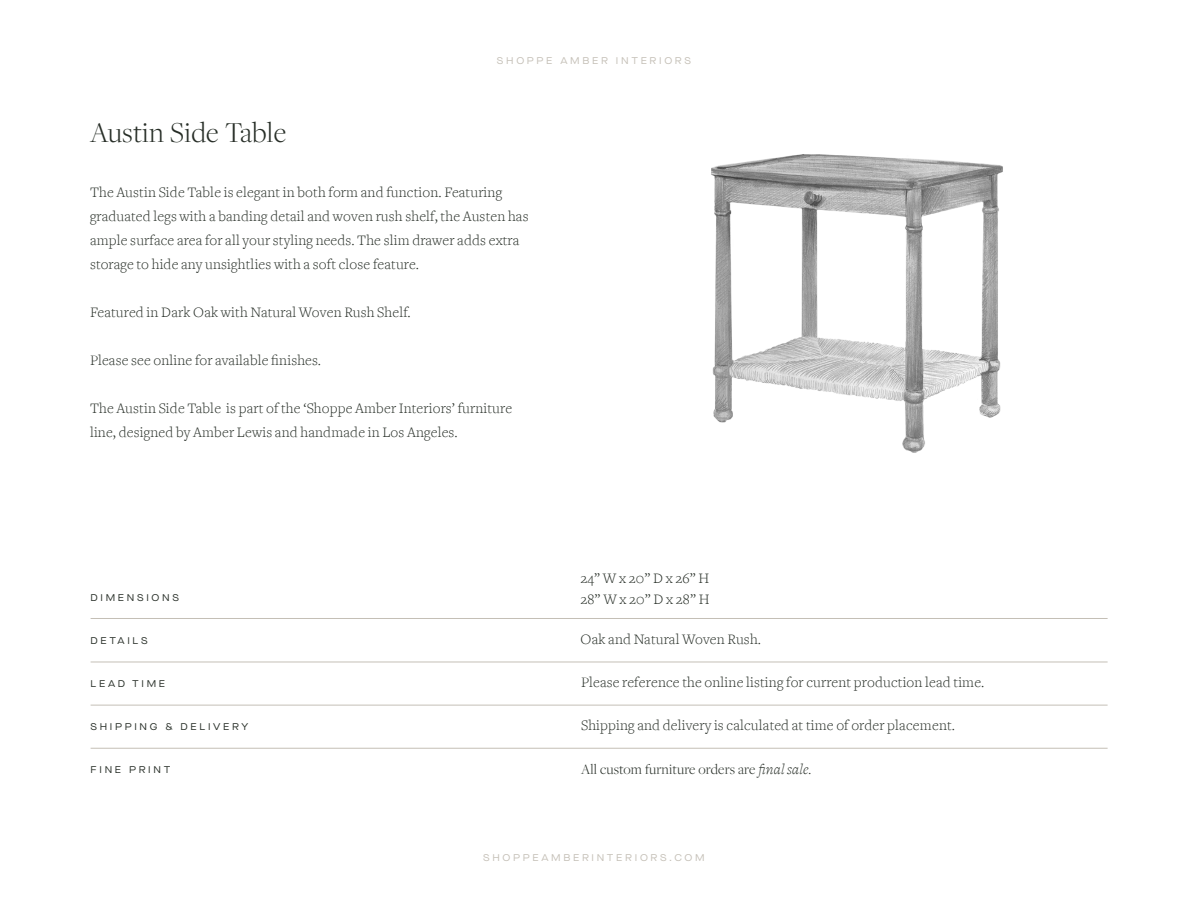
<style>
.page{position:relative;width:1188px;height:918px;background:#fff}
.page>*{position:absolute;margin:0;border:0;box-sizing:border-box;transform-origin:0 0}
.t1{font:300 30px "Freight Disp Pro";letter-spacing:.01em;color:#262d26}
.t2{font:300 15px/24px "Freight Text";letter-spacing:.01em;color:#262d26}
.t3{font:300 15px "Freight Disp Pro";letter-spacing:.01em;color:#262d26}
.t4{font:9.75px "Maison Neue Extended";letter-spacing:.275em;color:#262d26}
.t5{font:9.75px "Maison Neue Extended";letter-spacing:.275em;color:#c4bfb6}
.s1{font-family:"Freight Text";font-style:italic}
</style>
<div class="page">
<img style="left:711px;top:154px;width:292px;height:299px">
<hr style="left:91px;top:618px;width:1017px;height:1px;background:#c4bfb6">
<hr style="left:91px;top:662px;width:1017px;height:1px;background:#c4bfb6">
<hr style="left:91px;top:705px;width:1017px;height:1px;background:#c4bfb6">
<hr style="left:91px;top:748px;width:1017px;height:1px;background:#c4bfb6">
<p class="t1" style="left:90px;top:113px;width:198px">Austin Side Table</p>
<p class="t5" style="left:497px;top:55px;width:196px">SHOPPE AMBER INTERIORS</p>
<p class="t2" style="left:90px;top:180px;width:440px">The Austin Side Table is elegant in both form and function. Featuring graduated legs with a banding detail and woven rush shelf, the Austen has ample surface area for all your styling needs. The slim drawer adds extra storage to hide any unsightlies with a soft close feature.</p>
<p class="t2" style="left:90px;top:300px;width:322px">Featured in Dark Oak with Natural Woven Rush Shelf.</p>
<p class="t2" style="left:90px;top:348px;width:233px">Please see online for available finishes.</p>
<p class="t2" style="left:90px;top:396px;width:424px">The Austin Side Table is part of the ‘Shoppe Amber Interiors’ furniture line, designed by Amber Lewis and handmade in Los Angeles.</p>
<p class="t2" style="left:580px;top:566px;width:130px">24” W x 20” D x 26” H</p>
<p class="t2" style="left:580px;top:587px;width:131px">28” W x 20” D x 28” H</p>
<p class="t2" style="left:580px;top:628px;width:182px">Oak and Natural Woven Rush.</p>
<p class="t4" style="left:91px;top:591px;width:90px">DIMENSIONS</p>
<p class="t4" style="left:91px;top:634px;width:59px">DETAILS</p>
<p class="t4" style="left:91px;top:677px;width:76px">LEAD TIME</p>
<p class="t2" style="left:581px;top:671px;width:405px">Please reference the online listing for current production lead time.</p>
<p class="t4" style="left:91px;top:720px;width:159px">SHIPPING &amp; DELIVERY</p>
<p class="t2" style="left:581px;top:714px;width:375px">Shipping and delivery is calculated at time of order placement.</p>
<p class="t4" style="left:91px;top:764px;width:81px">FINE PRINT</p>
<p class="t3" style="left:581px;top:759px;width:232px">All custom furniture orders are <span class="s1">final sale</span>.</p>
<p class="t5" style="left:483px;top:851px;width:223px">SHOPPEAMBERINTERIORS.COM</p>
</div>
